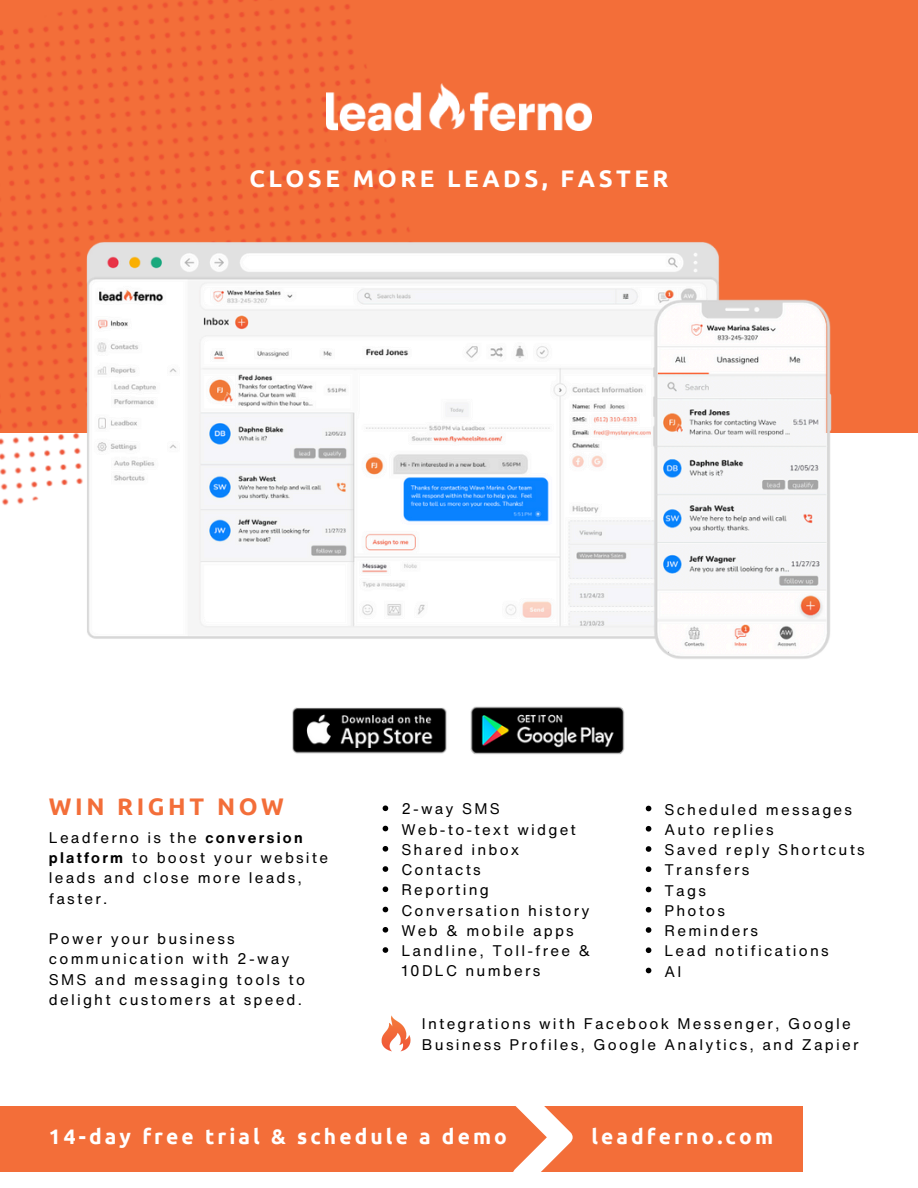
<style>
.page{position:relative;width:918px;height:1188px;background:#fff}
.page>*{position:absolute;margin:0;border:0;box-sizing:border-box;transform-origin:0 0}
.t1{font:700 24px "Ubuntu";letter-spacing:.145em;color:#fff}
.t2{font:700 24px "Ubuntu";letter-spacing:.145em;color:#f36e39}
.t3{font:700 21px "Ubuntu";letter-spacing:.145em;color:#fff}
.t4{font:15px/20.2px "Helvetica Now Text";letter-spacing:.145em;color:#000}
.s1{font-weight:700}
</style>
<div class="page">
<div style="left:0;top:0;width:918px;height:433px;background:#f36e39"></div>
<img style="left:0;top:0;width:395px;height:506px">
<img style="left:326px;top:83px;width:266px;height:48px">
<img style="left:292px;top:706px;width:333px;height:49px">
<div style="left:0;top:1106px;width:803px;height:65px;background:#f36e39"></div>
<img style="left:381px;top:1015px;width:30px;height:36px">
<svg style="left:511px;top:1106px;width:62px;height:66px"></svg>
<img style="left:38px;top:205px;width:794px;height:454px">
<svg style="left:383px;top:805px;width:5px;height:6px"></svg>
<svg style="left:383px;top:826px;width:5px;height:5px"></svg>
<svg style="left:383px;top:846px;width:5px;height:6px"></svg>
<svg style="left:383px;top:866px;width:5px;height:6px"></svg>
<svg style="left:383px;top:886px;width:5px;height:6px"></svg>
<svg style="left:383px;top:907px;width:5px;height:5px"></svg>
<svg style="left:383px;top:927px;width:5px;height:6px"></svg>
<svg style="left:383px;top:947px;width:5px;height:6px"></svg>
<svg style="left:646px;top:806px;width:5px;height:5px"></svg>
<svg style="left:646px;top:826px;width:5px;height:6px"></svg>
<svg style="left:646px;top:846px;width:5px;height:6px"></svg>
<svg style="left:646px;top:866px;width:5px;height:6px"></svg>
<svg style="left:646px;top:887px;width:5px;height:5px"></svg>
<svg style="left:646px;top:907px;width:5px;height:6px"></svg>
<svg style="left:646px;top:927px;width:5px;height:6px"></svg>
<svg style="left:646px;top:947px;width:5px;height:6px"></svg>
<svg style="left:646px;top:968px;width:5px;height:5px"></svg>
<p class="t1" style="left:249px;top:165px;width:421px">CLOSE MORE LEADS, FASTER</p>
<p class="t2" style="left:49px;top:792px;width:236px">WIN RIGHT NOW</p>
<p class="t4" style="left:49px;top:827px;width:281px">Leadferno is the <span class="s1">conversion platform</span> to boost your website leads and close more leads, faster.</p>
<h1 class="t4" style="left:49px;top:928px;width:258px">Power your business communication with 2-way<br>SMS and messaging tools to delight customers at speed.</h1>
<p class="t4" style="left:401px;top:799px;width:100px">2-way SMS</p>
<p class="t4" style="left:401px;top:819px;width:176px">Web-to-text widget</p>
<h1 class="t4" style="left:401px;top:839px;width:120px">Shared inbox</h1>
<p class="t4" style="left:401px;top:859px;width:81px">Contacts</p>
<p class="t4" style="left:401px;top:880px;width:89px">Reporting</p>
<p class="t4" style="left:401px;top:900px;width:190px">Conversation history</p>
<p class="t4" style="left:401px;top:920px;width:174px">Web &amp; mobile apps</p>
<p class="t4" style="left:401px;top:940px;width:190px">Landline, Toll-free &amp;<br>10DLC numbers</p>
<p class="t4" style="left:665px;top:799px;width:189px">Scheduled messages</p>
<p class="t4" style="left:665px;top:819px;width:111px">Auto replies</p>
<p class="t4" style="left:665px;top:839px;width:202px">Saved reply Shortcuts</p>
<p class="t4" style="left:665px;top:860px;width:86px">Transfers</p>
<p class="t4" style="left:665px;top:880px;width:43px">Tags</p>
<p class="t4" style="left:665px;top:900px;width:62px">Photos</p>
<p class="t4" style="left:665px;top:920px;width:95px">Reminders</p>
<p class="t4" style="left:665px;top:941px;width:166px">Lead notifications</p>
<p class="t4" style="left:665px;top:961px;width:18px">AI</p>
<p class="t4" style="left:422px;top:1014px;width:438px">Integrations with Facebook Messenger, Google<br>Business Profiles, Google Analytics, and Zapier</p>
<p class="t3" style="left:49px;top:1125px;width:460px">14-day free trial &amp; schedule a demo</p>
<p class="t3" style="left:591px;top:1125px;width:183px">leadferno.com</p>
</div>
